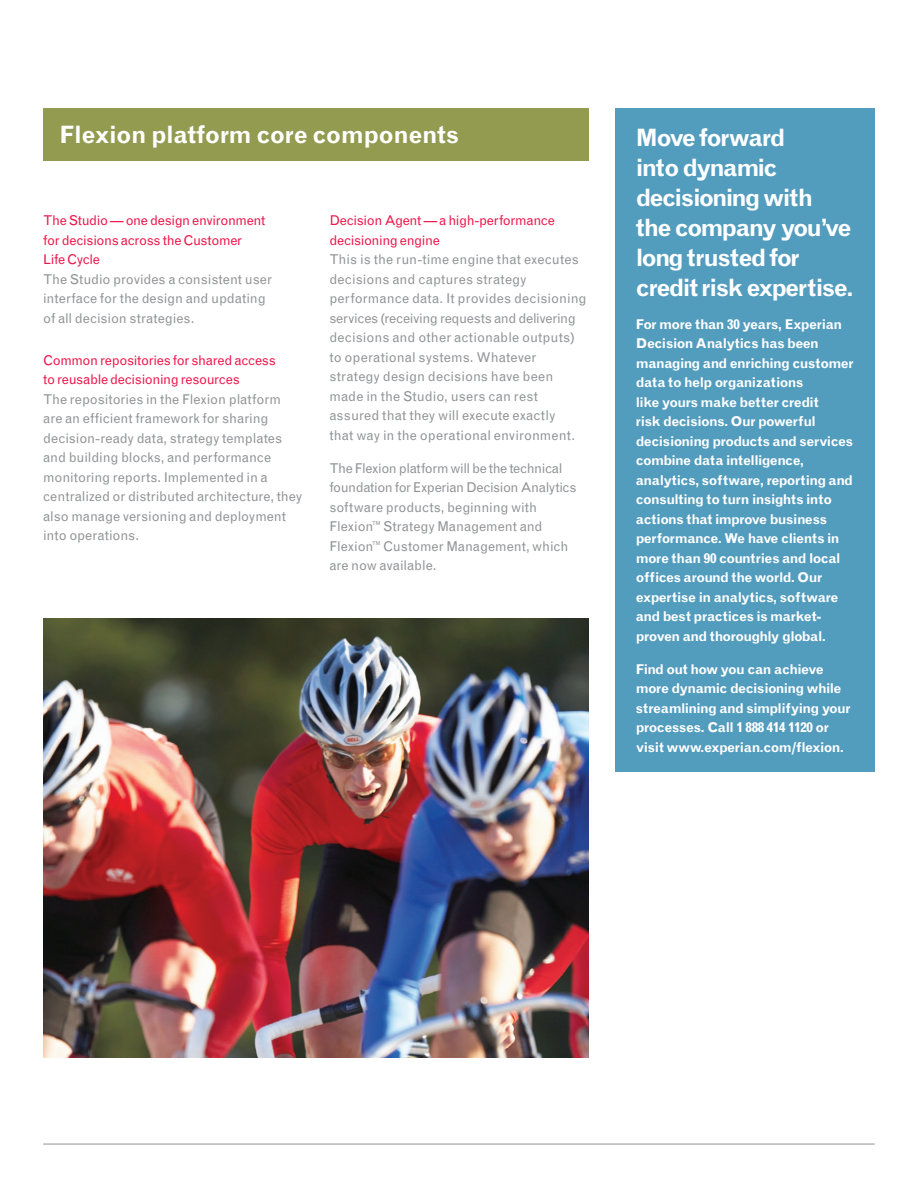
<style>
.page{position:relative;width:918px;height:1188px;background:#fff}
.page>*{position:absolute;margin:0;border:0;box-sizing:border-box;transform-origin:0 0}
.body_copy{font:700 24px/30px "Grotesque MT Std";letter-spacing:-.07em;color:#fff}
.body_copy-2{font:700 24px "Grotesque MT Std";letter-spacing:-.02em;color:#fff}
.body_copy-3{font:13.5px/19.5px "Grotesque MT Std";letter-spacing:-.005em;color:#919396}
.body_copy-4{font:700 13.5px/19.5px "Grotesque MT Std";letter-spacing:-.04em;color:#fff}
.body_copy-5{font:13.5px/19.5px "Grotesque MT Std";letter-spacing:-.03em;color:#ed164b}
.body_copy-6{font:13.5px/19.5px "Grotesque MT Std";letter-spacing:-.03em;color:#919396}
.body_copy-7{font:5.4px "Grotesque MT Std";color:#919396}
</style>
<div class="page">
<hr style="left:43px;top:1144px;width:832px;height:1px;background:#919396">
<div style="left:43px;top:108px;width:546px;height:52px;background:#939b50"></div>
<div style="left:616px;top:108px;width:259px;height:664px;background:#529cbe"></div>
<img style="left:43px;top:618px;width:546px;height:440px">
<p class="body_copy-2" style="left:60px;top:121px;width:401px">Flexion platform core components</p>
<p class="body_copy-5" style="left:43px;top:211px;width:224px">The Studio — one design environment for decisions across the Customer<br>Life Cycle</p>
<p class="body_copy-3" style="left:43px;top:270px;width:230px">The Studio provides a consistent user interface for the design and updating of all decision strategies.</p>
<p class="body_copy-5" style="left:43px;top:351px;width:234px">Common repositories for shared access to reusable decisioning resources</p>
<p class="body_copy-3" style="left:43px;top:390px;width:261px">The repositories in the Flexion platform are an efficient framework for sharing decision-ready data, strategy templates and building blocks, and performance monitoring reports. Implemented in a centralized or distributed architecture, they also manage versioning and deployment into operations.</p>
<p class="body_copy-5" style="left:329px;top:211px;width:227px">Decision Agent — a high-performance decisioning engine</p>
<p class="body_copy-3" style="left:329px;top:250px;width:259px">This is the run-time engine that executes decisions and captures strategy performance data. It provides decisioning services (receiving requests and delivering decisions and other actionable outputs) to operational systems. Whatever strategy design decisions have been made in the Studio, users can rest assured that they will execute exactly<br>that way in the operational environment.</p>
<p class="body_copy-6" style="left:329px;top:459px;width:249px">The Flexion platform will be the technical foundation for Experian Decision Analytics software products, beginning with<br>Flexion</p>
<p class="body_copy-7" style="left:372px;top:520px;width:10px">TM</p>
<p class="body_copy-3" style="left:383px;top:517px;width:161px">Strategy Management and</p>
<p class="body_copy-3" style="left:329px;top:537px;width:241px;text-indent:54px">Customer Management, which are now available.</p>
<p class="body_copy-3" style="left:329px;top:537px;width:46px">Flexion</p>
<p class="body_copy-7" style="left:372px;top:540px;width:10px">TM</p>
<p class="body_copy" style="left:636px;top:122px;width:219px">Move forward<br>into dynamic decisioning with the company you’ve long trusted for credit risk expertise.</p>
<p class="body_copy-4" style="left:636px;top:314px;width:219px">For more than 30 years, Experian<br>Decision Analytics has been managing and enriching customer data to help organizations<br>like yours make better credit<br>risk decisions. Our powerful decisioning products and services combine data intelligence, analytics, software, reporting and consulting to turn insights into actions that improve business performance. We have clients in more than 90 countries and local offices around the world. Our expertise in analytics, software and best practices is market&shy;proven and thoroughly global.</p>
<p class="body_copy-4" style="left:636px;top:659px;width:216px">Find out how you can achieve more dynamic decisioning while streamlining and simplifying your processes. Call 1 888 414 1120 or visit www.experian.com/flexion.</p>
</div>
